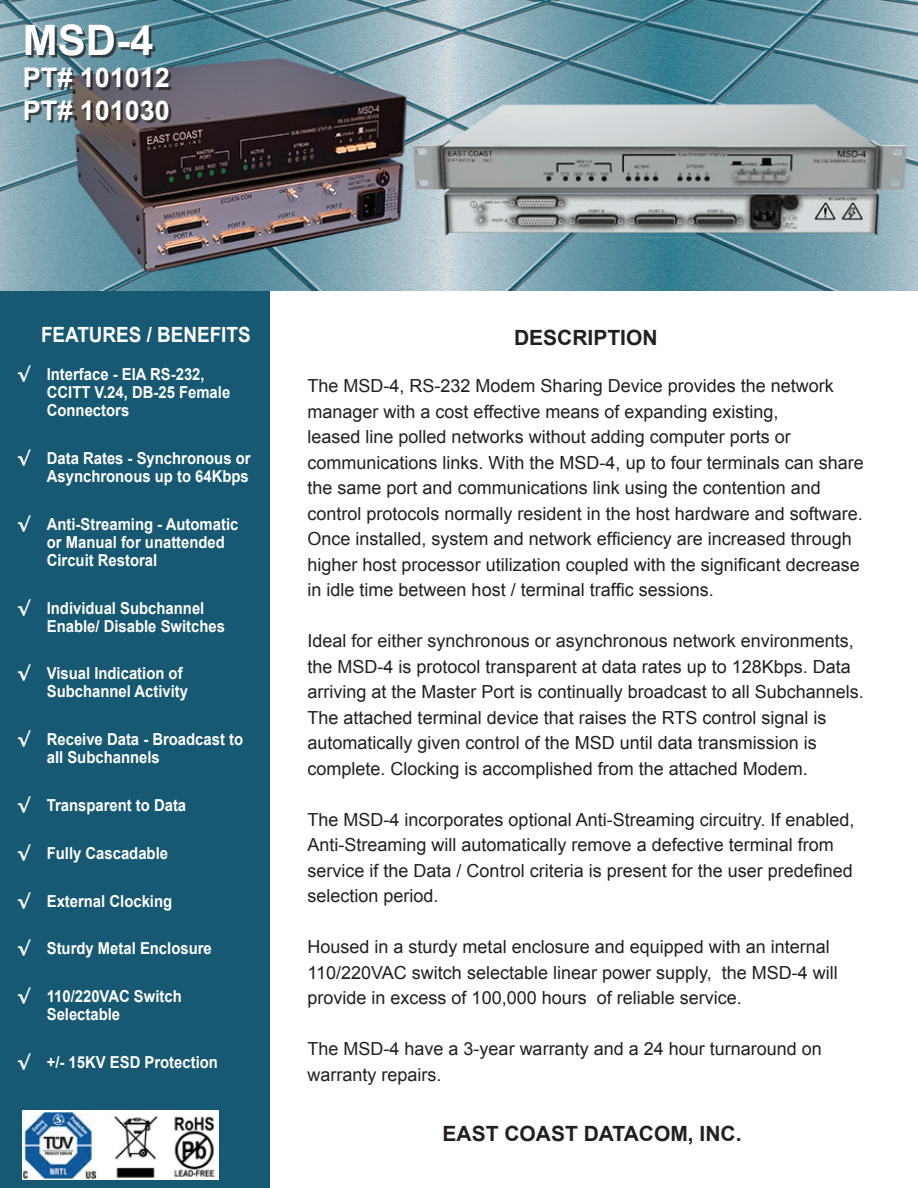
<style>
.page{position:relative;width:918px;height:1188px;background:#fff}
.page>*{position:absolute;margin:0;border:0;box-sizing:border-box;transform-origin:0 0}
.t1{font:700 42px "Arial";color:#fff}
.t2{font:700 27px/32.4px "Arial";color:#fff}
.t3{font:700 21px "Arial";color:#231f20}
.t4{font:700 21px "Arial";color:#fff;scale:.9 1}
.t5{font:18px/25.5px "Arial";color:#231f20}
.t6{font:700 16.5px/18px "Arial";color:#fff;scale:.9 1}
.s1{font-family:"Verdana"}
</style>
<div class="page">
<div style="left:0;top:291px;width:269px;height:897px;background:#175973"></div>
<img style="left:0;top:0;width:918px;height:291px">
<div style="left:28px;top:27px;width:144px;height:96px;background:#231f20;opacity:.75"></div>
<img style="left:23px;top:1110px;width:195px;height:70px">
<h1 class="t1" style="left:23px;top:12px;width:132px">MSD-4</h1>
<h2 class="t2" style="left:23px;top:62px;width:149px">PT# 101012<br>PT# 101030</h2>
<p class="t4" style="left:41px;top:321px;width:234px">FEATURES / BENEFITS</p>
<p class="t6" style="left:47px;top:366px;width:205px;text-indent:-30px"><span class="s1">√</span> Interface - EIA RS-232,<br>CCITT V.24, DB-25 Female<br>Connectors</p>
<p class="t6" style="left:17px;top:450px;width:261px;text-align:right"><span class="s1">√</span> Data Rates - Synchronous or<br>Asynchronous up to 64Kbps</p>
<p class="t6" style="left:47px;top:516px;width:214px;text-indent:-30px"><span class="s1">√</span> Anti-Streaming - Automatic or Manual for unattended<br>Circuit Restoral</p>
<p class="t6" style="left:47px;top:599px;width:200px;text-indent:-30px"><span class="s1">√</span> Individual Subchannel<br>Enable/ Disable Switches</p>
<p class="t6" style="left:47px;top:665px;width:159px;text-indent:-30px"><span class="s1">√</span> Visual Indication of<br>Subchannel Activity</p>
<p class="t6" style="left:47px;top:731px;width:220px;text-indent:-30px"><span class="s1">√</span> Receive Data - Broadcast to all Subchannels</p>
<p class="t6" style="left:17px;top:797px;width:190px"><span class="s1">√</span> Transparent to Data</p>
<p class="t6" style="left:17px;top:845px;width:169px"><span class="s1">√</span> Fully Cascadable</p>
<p class="t6" style="left:17px;top:892px;width:174px"><span class="s1">√</span> External Clocking</p>
<p class="t6" style="left:17px;top:940px;width:218px"><span class="s1">√</span> Sturdy Metal Enclosure</p>
<p class="t6" style="left:47px;top:988px;width:152px;text-indent:-30px"><span class="s1">√</span> 110/220VAC Switch<br>Selectable</p>
<p class="t6" style="left:17px;top:1054px;width:225px"><span class="s1">√</span> +/- 15KV ESD Protection</p>
<p class="t3" style="left:514px;top:324px;width:145px">DESCRIPTION</p>
<p class="t5" style="left:308px;top:373px;width:558px">The MSD-4, RS-232 Modem Sharing Device provides the network manager with a cost effective means of expanding existing,<br>leased line polled networks without adding computer ports or communications links. With the MSD-4, up to four terminals can share the same port and communications link using the contention and control protocols normally resident in the host hardware and software.<br>Once installed, system and network efficiency are increased through higher host processor utilization coupled with the significant decrease in idle time between host / terminal traffic sessions.</p>
<p class="t5" style="left:308px;top:628px;width:558px">Ideal for either synchronous or asynchronous network environments, the MSD-4 is protocol transparent at data rates up to 128Kbps. Data arriving at the Master Port is continually broadcast to all Subchannels.<br>The attached terminal device that raises the RTS control signal is automatically given control of the MSD until data transmission is complete. Clocking is accomplished from the attached Modem.</p>
<p class="t5" style="left:308px;top:807px;width:548px">The MSD-4 incorporates optional Anti-Streaming circuitry. If enabled, Anti-Streaming will automatically remove a defective terminal from service if the Data / Control criteria is present for the user predefined selection period.</p>
<p class="t5" style="left:308px;top:934px;width:532px">Housed in a sturdy metal enclosure and equipped with an internal<br>110/220VAC switch selectable linear power supply, the MSD-4 will provide in excess of 100,000 hours of reliable service.</p>
<p class="t5" style="left:308px;top:1036px;width:516px">The MSD-4 have a 3-year warranty and a 24 hour turnaround on warranty repairs.</p>
<p class="t3" style="left:443px;top:1120px;width:301px">EAST COAST DATACOM, INC.</p>
</div>
